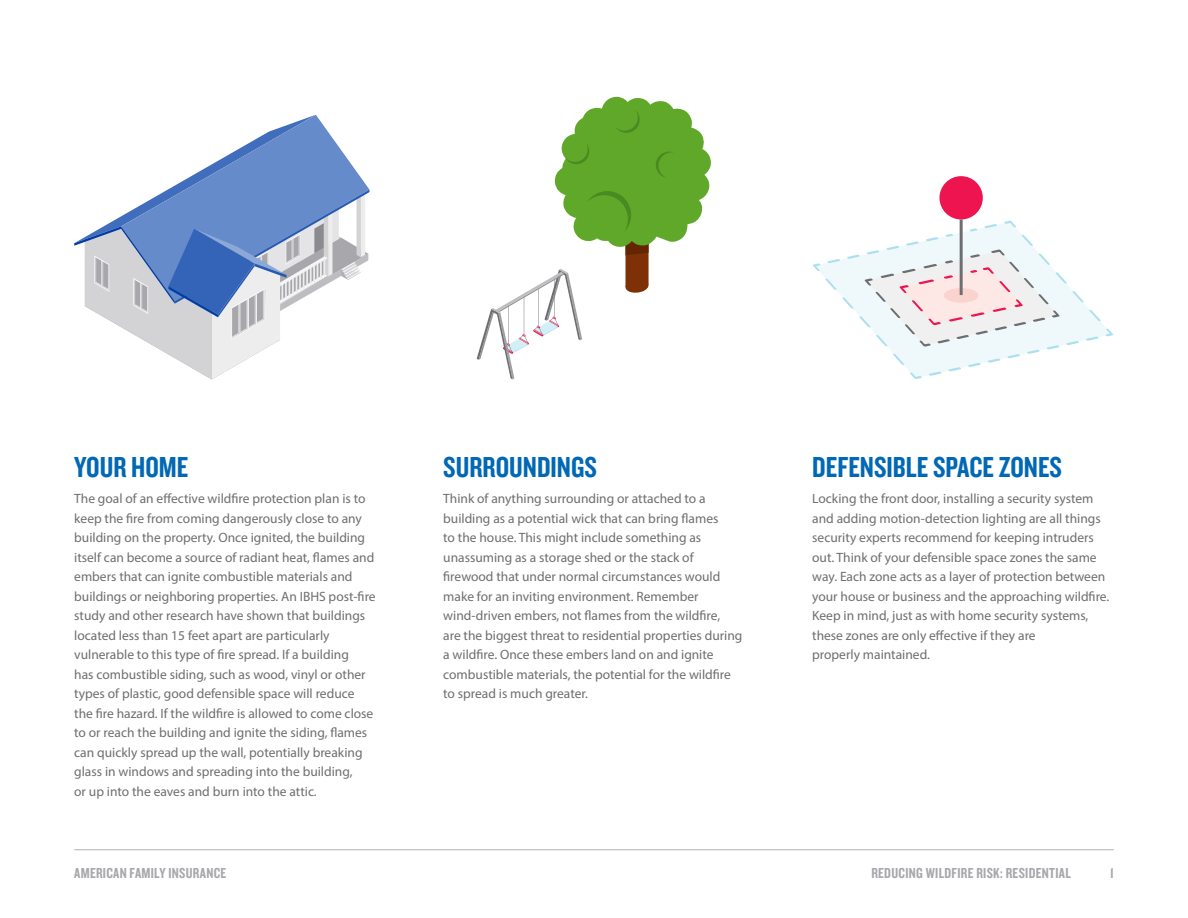
<style>
.page{position:relative;width:1188px;height:918px;background:#fff}
.page>*{position:absolute;margin:0;border:0;box-sizing:border-box;transform-origin:0 0}
.Headline_1{font:30px "Knockout 49 Liteweight";color:#0168b5}
.t1{font:15px "Knockout 49 Liteweight";letter-spacing:.02em;color:#a7a7ac}
.Regular_Body{font:13.5px/19.5px "Myriad Pro";color:#6d6e71}
</style>
<div class="page">
<hr style="left:74px;top:849px;width:1040px;height:1px;background:#b9b9bd">
<svg style="left:820px;top:223px;width:286px;height:154px"></svg>
<div style="left:944px;top:288px;width:34px;height:15px;background:#fbd3ce;border-radius:50%"></div>
<hr style="left:960px;top:219px;width:3px;height:76px;background:#6d6e71">
<div style="left:939px;top:176px;width:44px;height:43px;background:#ed1450;border-radius:50%"></div>
<svg style="left:477px;top:97px;width:234px;height:282px"></svg>
<svg style="left:74px;top:115px;width:295px;height:264px"></svg>
<p class="Headline_1" style="left:74px;top:448px;width:116px">YOUR HOME</p>
<p class="Regular_Body" style="left:74px;top:489px;width:303px">The goal of an effective wildfire protection plan is to keep the fire from coming dangerously close to any building on the property. Once ignited, the building itself can become a source of radiant heat, flames and embers that can ignite combustible materials and buildings or neighboring properties. An IBHS post-fire study and other research have shown that buildings located less than 15 feet apart are particularly vulnerable to this type of fire spread. If a building<br>has combustible siding, such as wood, vinyl or other types of plastic, good defensible space will reduce the fire hazard. If the wildfire is allowed to come close to or reach the building and ignite the siding, flames can quickly spread up the wall, potentially breaking glass in windows and spreading into the building,<br>or up into the eaves and burn into the attic.</p>
<p class="Headline_1" style="left:443px;top:448px;width:155px">SURROUNDINGS</p>
<p class="Regular_Body" style="left:443px;top:489px;width:301px">Think of anything surrounding or attached to a building as a potential wick that can bring flames<br>to the house. This might include something as unassuming as a storage shed or the stack of firewood that under normal circumstances would make for an inviting environment. Remember wind-driven embers, not flames from the wildfire,<br>are the biggest threat to residential properties during a wildfire. Once these embers land on and ignite combustible materials, the potential for the wildfire to spread is much greater.</p>
<p class="Headline_1" style="left:812px;top:448px;width:251px">DEFENSIBLE SPACE ZONES</p>
<p class="Regular_Body" style="left:812px;top:489px;width:299px">Locking the front door, installing a security system and adding motion-detection lighting are all things security experts recommend for keeping intruders out. Think of your defensible space zones the same way. Each zone acts as a layer of protection between your house or business and the approaching wildfire.<br>Keep in mind, just as with home security systems, these zones are only effective if they are<br>properly maintained.</p>
<p class="t1" style="left:74px;top:863px;width:154px">AMERICAN FAMILY INSURANCE</p>
<p class="t1" style="left:871px;top:863px;width:201px">REDUCING WILDFIRE RISK: RESIDENTIAL</p>
<p class="t1" style="left:1110px;top:863px;width:5px">1</p>
</div>
